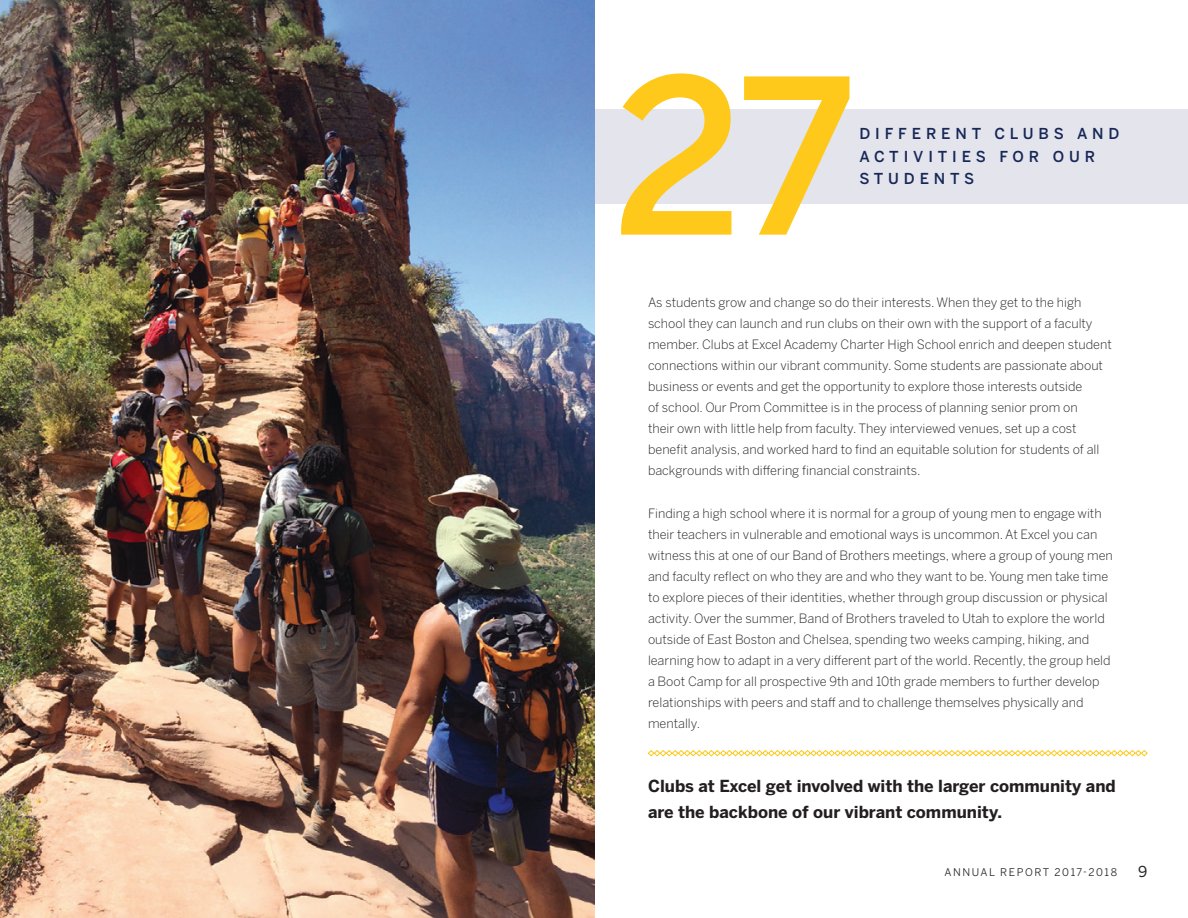
<style>
.page{position:relative;width:1188px;height:918px;background:#fff}
.page>*{position:absolute;margin:0;border:0;box-sizing:border-box;transform-origin:0 0}
.t1{font:500 213.75px "Benton Sans";color:#fec91a}
.t2{font:700 16.5px/25.5px "Benton Sans";color:#231f20}
.t3{font:500 15px/22.5px "Benton Sans";letter-spacing:.325em;color:#172857}
.t4{font:15px "Benton Sans";color:#231f20}
.t5{font:300 12.75px/21px "Benton Sans";color:#231f20}
.t6{font:10.5px "Benton Sans";letter-spacing:.15em;color:#231f20}
</style>
<div class="page">
<div style="left:594px;top:109px;width:594px;height:95px;background:#e4e4ec"></div>
<img style="left:0;top:0;width:594px;height:918px">
<svg style="left:648px;top:750px;width:500px;height:7px"></svg>
<h1 class="t1" style="left:614px;top:25px;width:242px">27</h1>
<p class="t3" style="left:859px;top:123px;width:262px">DIFFERENT CLUBS AND<br>ACTIVITIES FOR OUR<br>STUDENTS</p>
<p class="t5" style="left:648px;top:292px;width:465px">As students grow and change so do their interests. When they get to the high school they can launch and run clubs on their own with the support of a faculty member. Clubs at Excel Academy Charter High School enrich and deepen student connections within our vibrant community. Some students are passionate about business or events and get the opportunity to explore those interests outside<br>of school. Our Prom Committee is in the process of planning senior prom on<br>their own with little help from faculty. They interviewed venues, set up a cost benefit analysis, and worked hard to find an equitable solution for students of all backgrounds with differing financial constraints.</p>
<p class="t5" style="left:648px;top:502px;width:466px">Finding a high school where it is normal for a group of young men to engage with their teachers in vulnerable and emotional ways is uncommon. At Excel you can witness this at one of our Band of Brothers meetings, where a group of young men and faculty reflect on who they are and who they want to be. Young men take time to explore pieces of their identities, whether through group discussion or physical activity. Over the summer, Band of Brothers traveled to Utah to explore the world outside of East Boston and Chelsea, spending two weeks camping, hiking, and learning how to adapt in a very different part of the world. Recently, the group held a Boot Camp for all prospective 9th and 10th grade members to further develop relationships with peers and staff and to challenge themselves physically and mentally.</p>
<p class="t2" style="left:648px;top:774px;width:469px">Clubs at Excel get involved with the larger community and are the backbone of our vibrant community.</p>
<p class="t6" style="left:944px;top:866px;width:174px">ANNUAL REPORT 2017-2018</p>
<p class="t4" style="left:1138px;top:863px;width:11px">9</p>
</div>
